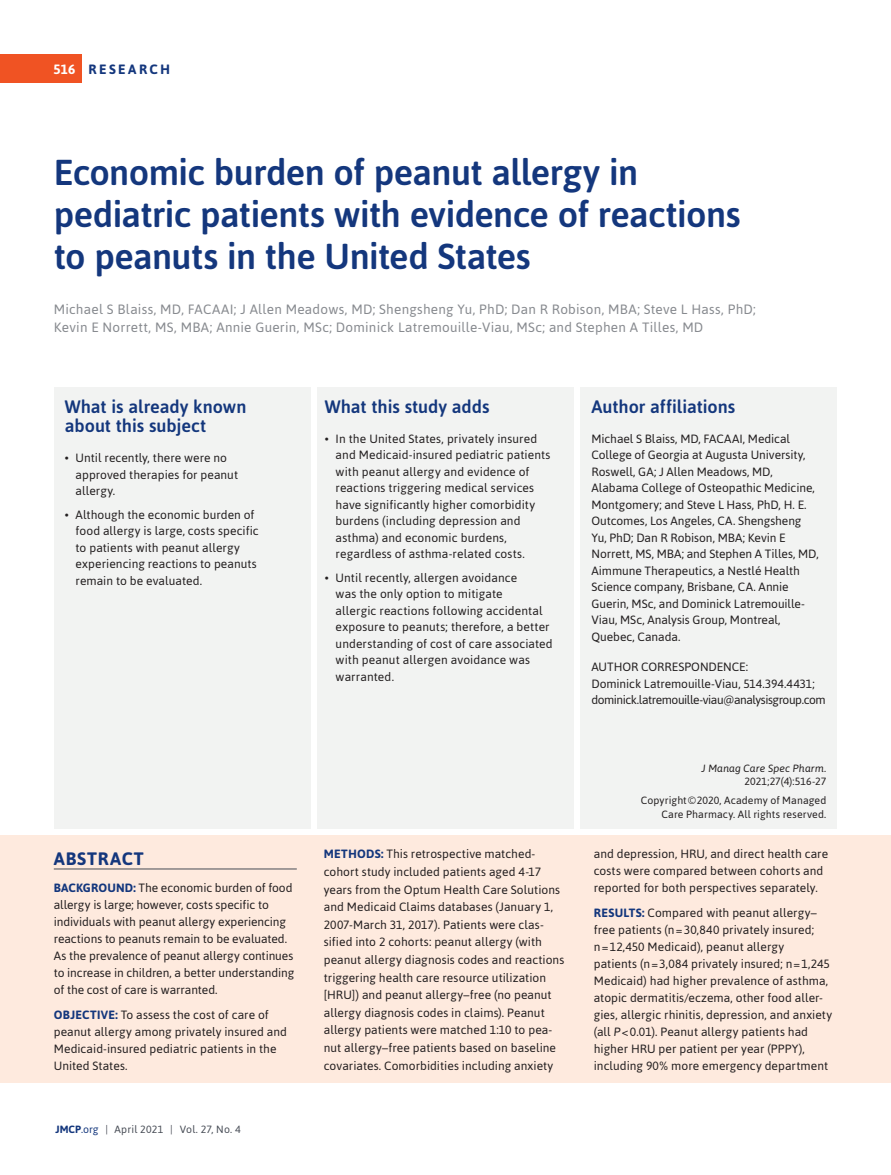
<style>
.page{position:relative;width:891px;height:1175px;background:#fff}
.page>*{position:absolute;margin:0;border:0;box-sizing:border-box;transform-origin:0 0}
.t1{font:500 36px/42px "Asap";letter-spacing:-.015em;color:#14377d}
.t2{font:500 18px/19.5px "Asap";color:#14377d}
.t3{font:700 18px "Asap";letter-spacing:.05em;color:#14377d}
.t4{font:13.5px/18px "Asap";letter-spacing:.02em;color:#878a8f}
.t5{font:700 13.5px "Asap";letter-spacing:.18em;color:#14377d}
.t6{font:12px/16.5px "Asap";color:#231f20}
.t7{font:10.5px/18.9px "Asap";letter-spacing:.01em;color:#231f20;text-align:right}
.t8{font:10.5px "Asap";letter-spacing:.015em;color:#474c55}
.t9{font:italic 10.5px "Asap";letter-spacing:.01em;color:#231f20}
.s1{color:#fff}
.s2{font-weight:700;color:#14377d}
.s3{color:#14377d}
.s4{font-style:italic}
</style>
<div class="page">
<div style="left:0;top:54px;width:82px;height:29px;background:#f05323"></div>
<div style="left:0;top:835px;width:891px;height:248px;background:#feeade"></div>
<hr style="left:54px;top:868px;width:243px;height:1px;background:#474c55">
<div style="left:54px;top:387px;width:256px;height:441px;background:#f2f3f2"></div>
<div style="left:317px;top:387px;width:257px;height:441px;background:#f2f3f2"></div>
<div style="left:581px;top:387px;width:256px;height:441px;background:#f2f3f2"></div>
<p class="t5" style="left:54px;top:60px;width:118px"><span class="s1">516</span> RESEARCH</p>
<h1 class="t1" style="left:54px;top:150px;width:688px">Economic burden of peanut allergy in pediatric patients with evidence of reactions to peanuts in the United States</h1>
<p class="t4" style="left:54px;top:300px;width:704px">Michael S Blaiss, MD, FACAAI; J Allen Meadows, MD; Shengsheng Yu, PhD; Dan R Robison, MBA; Steve L Hass, PhD;<br>Kevin E Norrett, MS, MBA; Annie Guerin, MSc; Dominick Latremouille-Viau, MSc; and Stephen A Tilles, MD</p>
<h2 class="t2" style="left:65px;top:396px;width:183px">What is already known about this subject</h2>
<p class="t6" style="left:76px;top:449px;width:164px;text-indent:-11px">• Until recently, there were no approved therapies for peanut allergy.</p>
<p class="t6" style="left:76px;top:506px;width:185px;text-indent:-11px">• Although the economic burden of food allergy is large, costs specific to patients with peanut allergy experiencing reactions to peanuts remain to be evaluated.</p>
<h2 class="t3" style="left:54px;top:846px;width:91px">ABSTRACT</h2>
<p class="t6" style="left:54px;top:879px;width:242px;line-height:17px"><span class="s2">BACKGROUND:</span> The economic burden of food allergy is large; however, costs specific to individuals with peanut allergy experiencing reactions to peanuts remain to be evaluated.<br>As the prevalence of peanut allergy continues to increase in children, a better understanding of the cost of care is warranted.</p>
<p class="t6" style="left:54px;top:1005px;width:235px;line-height:17px"><span class="s2">OBJECTIVE:</span> To assess the cost of care of peanut allergy among privately insured and Medicaid-insured pediatric patients in the United States.</p>
<p class="t8" style="left:56px;top:1122px;width:187px"><span class="s2">JMCP</span><span class="s3">.org</span> | April 2021 | Vol. 27, No. 4</p>
<h2 class="t2" style="left:325px;top:396px;width:166px">What this study adds</h2>
<p class="t6" style="left:336px;top:430px;width:216px;text-indent:-11px">• In the United States, privately insured and Medicaid-insured pediatric patients with peanut allergy and evidence of reactions triggering medical services have significantly higher comorbidity burdens (including depression and asthma) and economic burdens, regardless of asthma-related costs.</p>
<p class="t6" style="left:336px;top:569px;width:219px;text-indent:-11px">• Until recently, allergen avoidance<br>was the only option to mitigate<br>allergic reactions following accidental exposure to peanuts; therefore, a better understanding of cost of care associated with peanut allergen avoidance was warranted.</p>
<h2 class="t2" style="left:591px;top:396px;width:145px">Author affiliations</h2>
<p class="t6" style="left:591px;top:430px;width:229px">Michael S Blaiss, MD, FACAAI, Medical College of Georgia at Augusta University, Roswell, GA; J Allen Meadows, MD, Alabama College of Osteopathic Medicine, Montgomery; and Steve L Hass, PhD, H. E.<br>Outcomes, Los Angeles, CA. Shengsheng Yu, PhD; Dan R Robison, MBA; Kevin E Norrett, MS, MBA; and Stephen A Tilles, MD, Aimmune Therapeutics, a Nestlé Health Science company, Brisbane, CA. Annie Guerin, MSc, and Dominick Latremouille-Viau, MSc, Analysis Group, Montreal, Quebec, Canada.</p>
<p class="t6" style="left:591px;top:658px;width:236px">AUTHOR CORRESPONDENCE:<br>Dominick Latremouille-Viau, 514.394.4431; dominick.latremouille-viau@analysisgroup.com</p>
<p class="t9" style="left:702px;top:761px;width:126px">J Manag Care Spec Pharm.</p>
<p class="t7" style="left:641px;top:772px;width:187px">2021;27(4):516-27<br>Copyright©2020, Academy of Managed</p>
<p class="t7" style="left:662px;top:804px;width:166px">Care Pharmacy. All rights reserved.</p>
<p class="t6" style="left:324px;top:845px;width:242px;line-height:17.5px"><span class="s2">METHODS:</span> This retrospective matched&shy;cohort study included patients aged 4-17 years from the Optum Health Care Solutions and Medicaid Claims databases (January 1, 2007-March 31, 2017). Patients were clas&shy;sified into 2 cohorts: peanut allergy (with peanut allergy diagnosis codes and reactions triggering health care resource utilization [HRU]) and peanut allergy–free (no peanut allergy diagnosis codes in claims). Peanut allergy patients were matched 1:10 to pea&shy;nut allergy–free patients based on baseline covariates. Comorbidities including anxiety</p>
<p class="t6" style="left:594px;top:845px;width:236px;line-height:17px">and depression, HRU, and direct health care costs were compared between cohorts and reported for both perspectives separately.</p>
<p class="t6" style="left:594px;top:903px;width:240px;line-height:17px"><span class="s2">RESULTS:</span> Compared with peanut allergy– free patients (n=30,840 privately insured; n=12,450 Medicaid), peanut allergy<br>patients (n=3,084 privately insured; n=1,245<br>Medicaid) had higher prevalence of asthma, atopic dermatitis/eczema, other food aller&shy;gies, allergic rhinitis, depression, and anxiety (all <span class="s4">P</span> &lt;0.01). Peanut allergy patients had higher HRU per patient per year (PPPY), including 90% more emergency department</p>
</div>
